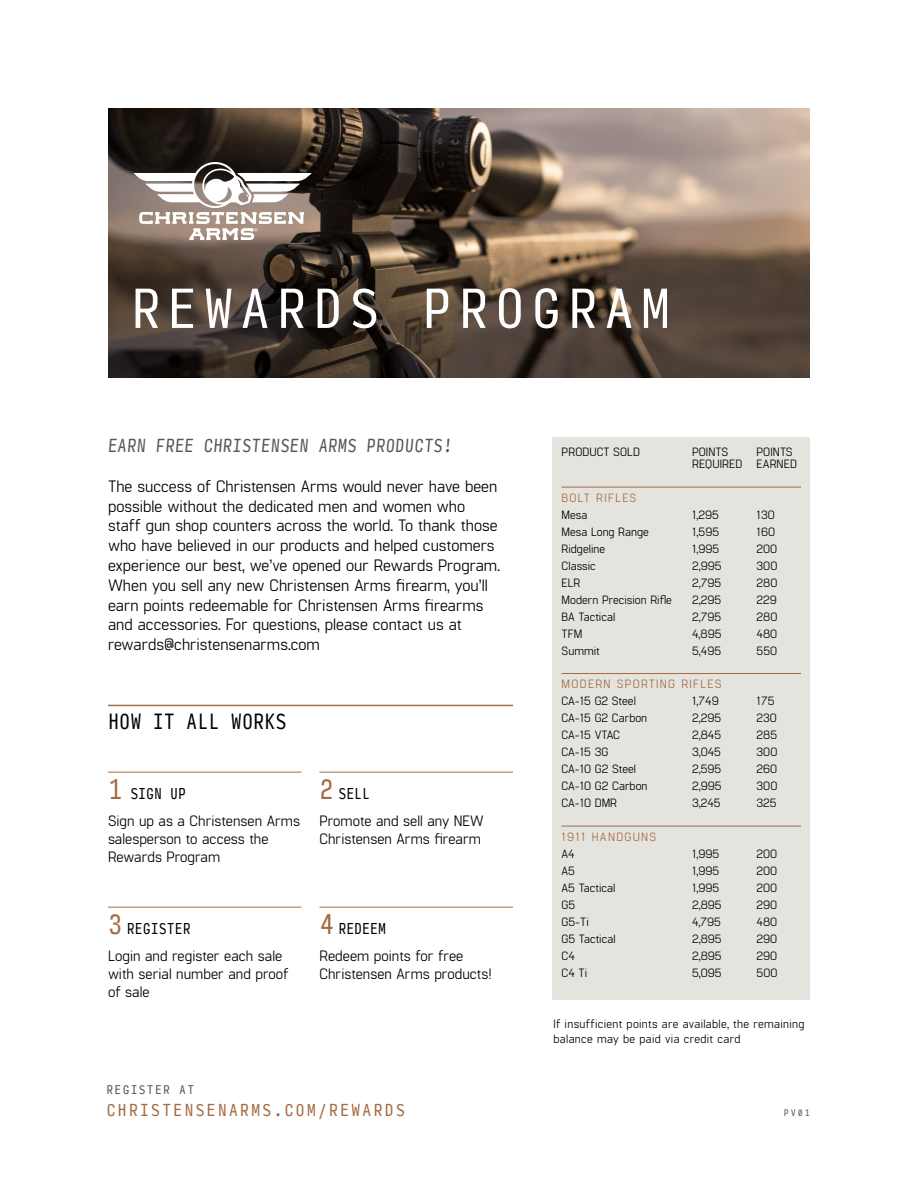
<style>
.page{position:relative;width:918px;height:1188px;background:#fff}
.page>*{position:absolute;margin:0;border:0;box-sizing:border-box;transform-origin:0 0}
.t1{font:54px "Input Mono Compressed";letter-spacing:.1em;color:#fff;scale:1.07 1}
.t2{font:21px "Input Mono Compressed";color:#000}
.t3{font:italic 18px "Input Mono Compressed";color:#595753}
.t4{font:16.5px/19.8px "Manifold CF";color:#000}
.t5{font:16.5px "Input Mono Compressed";letter-spacing:.1em;color:#a56b41;scale:1.07 1}
.t6{font:15px/18px "Manifold CF";color:#000}
.t7{font:15px "Input Mono Compressed";color:#000}
.t8{font:12px/12px "Manifold CF";color:#000}
.t9{font:12px/14.4px "Manifold CF";letter-spacing:.025em;color:#000}
.t10{font:12px "Manifold CF";letter-spacing:.11em;color:#a56b41}
.t11{font:12px "Input Mono Compressed";letter-spacing:.1em;color:#595753;scale:1.07 1}
.t12{font:9px "Input Mono Compressed";color:#595753;scale:1.07 1}
.s1{font-size:27px;color:#a56b41}
</style>
<div class="page">
<hr style="left:108px;top:772px;width:194px;height:1px;background:#a56b41">
<hr style="left:320px;top:772px;width:193px;height:1px;background:#a56b41">
<hr style="left:108px;top:907px;width:194px;height:1px;background:#a56b41">
<hr style="left:320px;top:907px;width:193px;height:1px;background:#a56b41">
<hr style="left:108px;top:705px;width:405px;height:1px;background:#a56b41">
<div style="left:553px;top:437px;width:257px;height:563px;background:#e5e3de"></div>
<hr style="left:562px;top:487px;width:239px;height:1px;background:#a56b41">
<hr style="left:562px;top:673px;width:239px;height:1px;background:#a56b41">
<hr style="left:562px;top:826px;width:239px;height:1px;background:#a56b41">
<img style="left:108px;top:108px;width:702px;height:270px">
<svg style="left:133px;top:162px;width:179px;height:78px"></svg>
<h1 class="t1" style="left:130px;top:259px;width:506px">REWARDS PROGRAM</h1>
<h3 class="t3" style="left:108px;top:429px;width:346px">EARN FREE CHRISTENSEN ARMS PRODUCTS!</h3>
<p class="t4" style="left:108px;top:477px;width:394px">The success of Christensen Arms would never have been possible without the dedicated men and women who staff gun shop counters across the world. To thank those who have believed in our products and helped customers experience our best, we’ve opened our Rewards Program.<br>When you sell any new Christensen Arms firearm, you’ll earn points redeemable for Christensen Arms firearms and accessories. For questions, please contact us at rewards@christensenarms.com</p>
<h2 class="t2" style="left:108px;top:702px;width:180px">HOW IT ALL WORKS</h2>
<p class="t7" style="left:108px;top:780px;width:80px"><span class="s1">1</span> SIGN UP</p>
<p class="t6" style="left:108px;top:812px;width:193px">Sign up as a Christensen Arms salesperson to access the<br>Rewards Program</p>
<p class="t7" style="left:108px;top:915px;width:84px"><span class="s1">3</span> REGISTER</p>
<p class="t6" style="left:108px;top:947px;width:182px">Login and register each sale with serial number and proof of sale</p>
<p class="t7" style="left:320px;top:780px;width:52px"><span class="s1">2</span> SELL</p>
<p class="t6" style="left:320px;top:812px;width:166px">Promote and sell any NEW<br>Christensen Arms firearm</p>
<p class="t7" style="left:320px;top:915px;width:68px"><span class="s1">4</span> REDEEM</p>
<p class="t6" style="left:320px;top:947px;width:174px">Redeem points for free<br>Christensen Arms products!</p>
<p class="t8" style="left:562px;top:446px;width:80px">PRODUCT SOLD</p>
<p class="t8" style="left:692px;top:446px;width:38px">POINTS</p>
<p class="t8" style="left:692px;top:446px;width:106px;text-indent:64px">POINTS<br>REQUIRED EARNED</p>
<p class="t10" style="left:562px;top:491px;width:76px">BOLT RIFLES</p>
<p class="t8" style="left:562px;top:509px;width:27px">Mesa</p>
<p class="t8" style="left:692px;top:509px;width:28px">1,295</p>
<p class="t8" style="left:757px;top:509px;width:20px">130</p>
<p class="t8" style="left:562px;top:526px;width:89px">Mesa Long Range</p>
<p class="t8" style="left:692px;top:526px;width:29px">1,595</p>
<p class="t8" style="left:757px;top:526px;width:20px">160</p>
<p class="t8" style="left:562px;top:543px;width:45px">Ridgeline</p>
<p class="t8" style="left:692px;top:543px;width:29px">1,995</p>
<p class="t8" style="left:757px;top:543px;width:22px">200</p>
<p class="t8" style="left:562px;top:560px;width:36px">Classic</p>
<p class="t8" style="left:692px;top:560px;width:31px">2,995</p>
<p class="t8" style="left:757px;top:560px;width:22px">300</p>
<p class="t8" style="left:562px;top:577px;width:20px">ELR</p>
<p class="t8" style="left:692px;top:577px;width:31px">2,795</p>
<p class="t8" style="left:757px;top:577px;width:22px">280</p>
<p class="t8" style="left:562px;top:594px;width:112px">Modern Precision Rifle</p>
<p class="t8" style="left:692px;top:594px;width:31px">2,295</p>
<p class="t8" style="left:757px;top:594px;width:22px">229</p>
<p class="t8" style="left:562px;top:611px;width:55px">BA Tactical</p>
<p class="t8" style="left:692px;top:611px;width:31px">2,795</p>
<p class="t8" style="left:757px;top:611px;width:22px">280</p>
<p class="t8" style="left:562px;top:628px;width:22px">TFM</p>
<p class="t8" style="left:692px;top:628px;width:31px">4,895</p>
<p class="t8" style="left:757px;top:628px;width:22px">480</p>
<p class="t8" style="left:562px;top:645px;width:40px">Summit</p>
<p class="t8" style="left:692px;top:645px;width:31px">5,495</p>
<p class="t8" style="left:757px;top:645px;width:22px">550</p>
<p class="t10" style="left:562px;top:677px;width:161px">MODERN SPORTING RIFLES</p>
<p class="t8" style="left:562px;top:696px;width:76px">CA-15 G2 Steel</p>
<p class="t8" style="left:692px;top:696px;width:28px">1,749</p>
<p class="t8" style="left:757px;top:696px;width:19px">175</p>
<p class="t8" style="left:562px;top:713px;width:87px">CA-15 G2 Carbon</p>
<p class="t8" style="left:692px;top:713px;width:31px">2,295</p>
<p class="t8" style="left:757px;top:713px;width:22px">230</p>
<p class="t8" style="left:562px;top:730px;width:60px">CA-15 VTAC</p>
<p class="t8" style="left:692px;top:730px;width:31px">2,845</p>
<p class="t8" style="left:757px;top:730px;width:22px">285</p>
<p class="t8" style="left:562px;top:747px;width:48px">CA-15 3G</p>
<p class="t8" style="left:692px;top:747px;width:31px">3,045</p>
<p class="t8" style="left:757px;top:747px;width:22px">300</p>
<p class="t8" style="left:562px;top:764px;width:76px">CA-10 G2 Steel</p>
<p class="t8" style="left:692px;top:764px;width:31px">2,595</p>
<p class="t8" style="left:757px;top:764px;width:22px">260</p>
<p class="t8" style="left:562px;top:781px;width:87px">CA-10 G2 Carbon</p>
<p class="t8" style="left:692px;top:781px;width:31px">2,995</p>
<p class="t8" style="left:757px;top:781px;width:22px">300</p>
<p class="t8" style="left:562px;top:798px;width:57px">CA-10 DMR</p>
<p class="t8" style="left:692px;top:798px;width:30px">3,245</p>
<p class="t8" style="left:757px;top:798px;width:22px">325</p>
<p class="t10" style="left:562px;top:830px;width:96px">1911 HANDGUNS</p>
<p class="t8" style="left:562px;top:848px;width:15px">A4</p>
<p class="t8" style="left:692px;top:848px;width:29px">1,995</p>
<p class="t8" style="left:757px;top:848px;width:22px">200</p>
<p class="t8" style="left:562px;top:865px;width:15px">A5</p>
<p class="t8" style="left:692px;top:865px;width:29px">1,995</p>
<p class="t8" style="left:757px;top:865px;width:22px">200</p>
<p class="t8" style="left:562px;top:882px;width:55px">A5 Tactical</p>
<p class="t8" style="left:692px;top:882px;width:29px">1,995</p>
<p class="t8" style="left:757px;top:882px;width:22px">200</p>
<p class="t8" style="left:562px;top:899px;width:15px">G5</p>
<p class="t8" style="left:692px;top:899px;width:31px">2,895</p>
<p class="t8" style="left:757px;top:899px;width:22px">290</p>
<p class="t8" style="left:562px;top:916px;width:29px">G5-Ti</p>
<p class="t8" style="left:692px;top:916px;width:30px">4,795</p>
<p class="t8" style="left:757px;top:916px;width:22px">480</p>
<p class="t8" style="left:562px;top:933px;width:55px">G5 Tactical</p>
<p class="t8" style="left:692px;top:933px;width:31px">2,895</p>
<p class="t8" style="left:757px;top:933px;width:22px">290</p>
<p class="t8" style="left:562px;top:950px;width:15px">C4</p>
<p class="t8" style="left:692px;top:950px;width:31px">2,895</p>
<p class="t8" style="left:757px;top:950px;width:22px">290</p>
<p class="t8" style="left:562px;top:967px;width:27px">C4 Ti</p>
<p class="t8" style="left:692px;top:967px;width:31px">5,095</p>
<p class="t8" style="left:757px;top:967px;width:22px">500</p>
<p class="t9" style="left:554px;top:1018px;width:253px">If insufficient points are available, the remaining balance may be paid via credit card</p>
<p class="t11" style="left:106px;top:1079px;width:83px">REGISTER AT</p>
<h3 class="t5" style="left:106px;top:1095px;width:281px">CHRISTENSENARMS.COM/REWARDS</h3>
<p class="t12" style="left:784px;top:1105px;width:26px">PV01</p>
</div>
